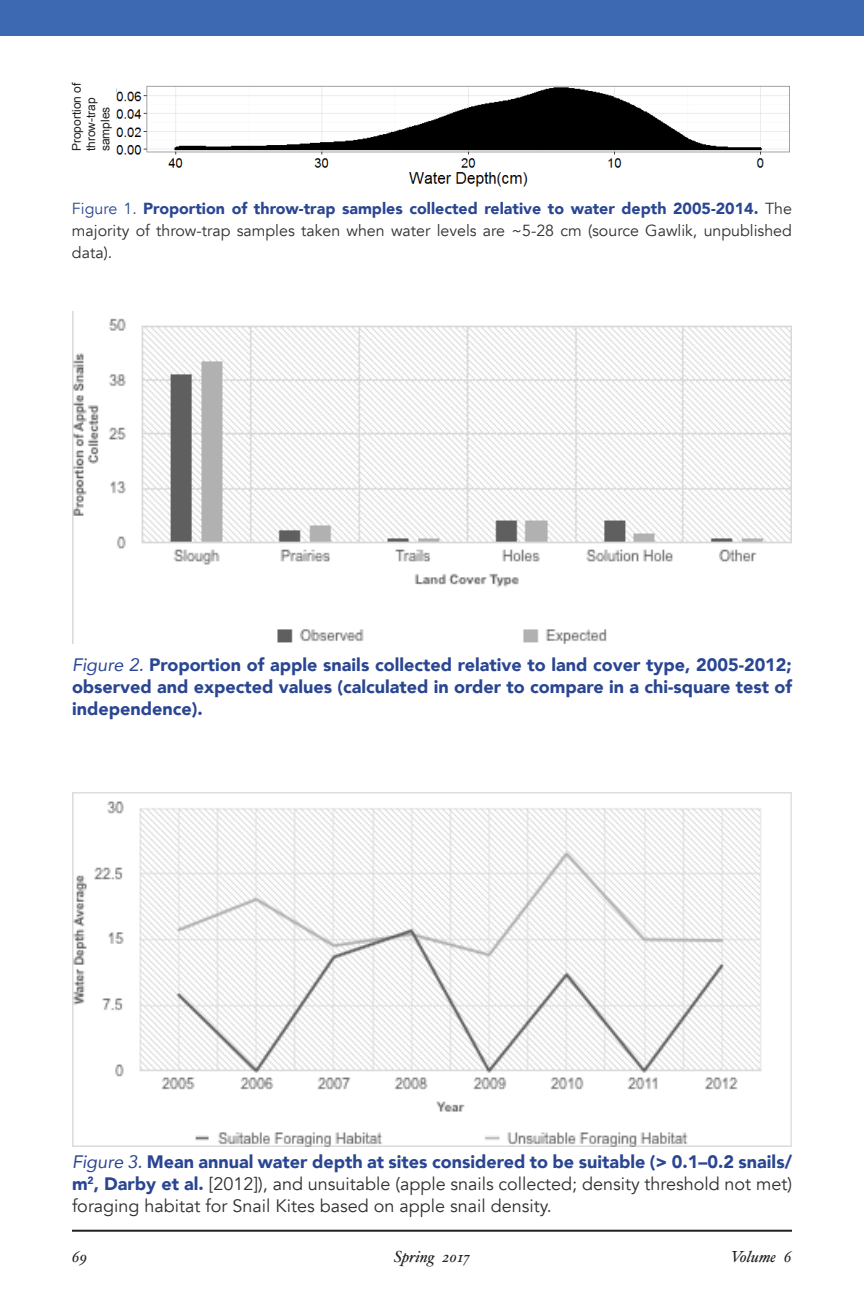
<style>
.page{position:relative;width:864px;height:1296px;background:#fff}
.page>*{position:absolute;margin:0;border:0;box-sizing:border-box;transform-origin:0 0}
.figure_description{font:18px/22px "Avenir";color:#312f30;text-align:justify}
.figure_description-2{font:900 18px/22px "Avenir";color:#2a4692;text-align:justify}
.figure_description-3{font:16px/22px "Avenir";color:#312f30;text-align:justify}
.t1{font:italic 16px "Hoefler Text";color:#231f20}
.t2{font:12px/14.4px "Arial";color:#231f20}
.s1{color:#2a4692}
.s2{font-weight:900;color:#2a4692}
.s3{font-weight:400;font-style:italic}
.s4{font-style:italic;color:#2a4692}
</style>
<div class="page">
<hr style="left:72px;top:1230px;width:720px;height:2px;background:#231f20">
<div style="left:0;top:0;width:864px;height:36px;background:#3d69b2"></div>
<img style="left:72px;top:312px;width:720px;height:332px">
<img style="left:72px;top:793px;width:720px;height:353px">
<img style="left:116px;top:85px;width:674px;height:102px">
<p class="t2" style="left:69px;top:151px;width:71px;rotate:-90deg">Proportion of throw-trap samples</p>
<p class="figure_description-3" style="left:72px;top:198px;width:722px"><span class="s1">Figure 1.</span> <span class="s2">Proportion of throw-trap samples collected relative to water depth 2005-2014.</span> The majority of throw-trap samples taken when water levels are ~5-28 cm (source Gawlik, unpublished data).</p>
<p class="figure_description-2" style="left:72px;top:653px;width:722px"><span class="s3">Figure 2.</span> Proportion of apple snails collected relative to land cover type, 2005-2012; observed and expected values (calculated in order to compare in a chi-square test of independence).</p>
<p class="figure_description" style="left:72px;top:1151px;width:722px"><span class="s4">Figure 3.</span> <span class="s2">Mean annual water depth at sites considered to be suitable (&gt; 0.1–0.2 snails/ m</span><sup>2</sup><span class="s2">, Darby et al.</span> [2012]), and unsuitable (apple snails collected; density threshold not met) foraging habitat for Snail Kites based on apple snail density.</p>
<p class="t1" style="left:72px;top:1248px;width:17px">69</p>
<p class="t1" style="left:394px;top:1248px;width:78px">Spring 2017</p>
<p class="t1" style="left:731px;top:1248px;width:63px">Volume 6</p>
</div>
